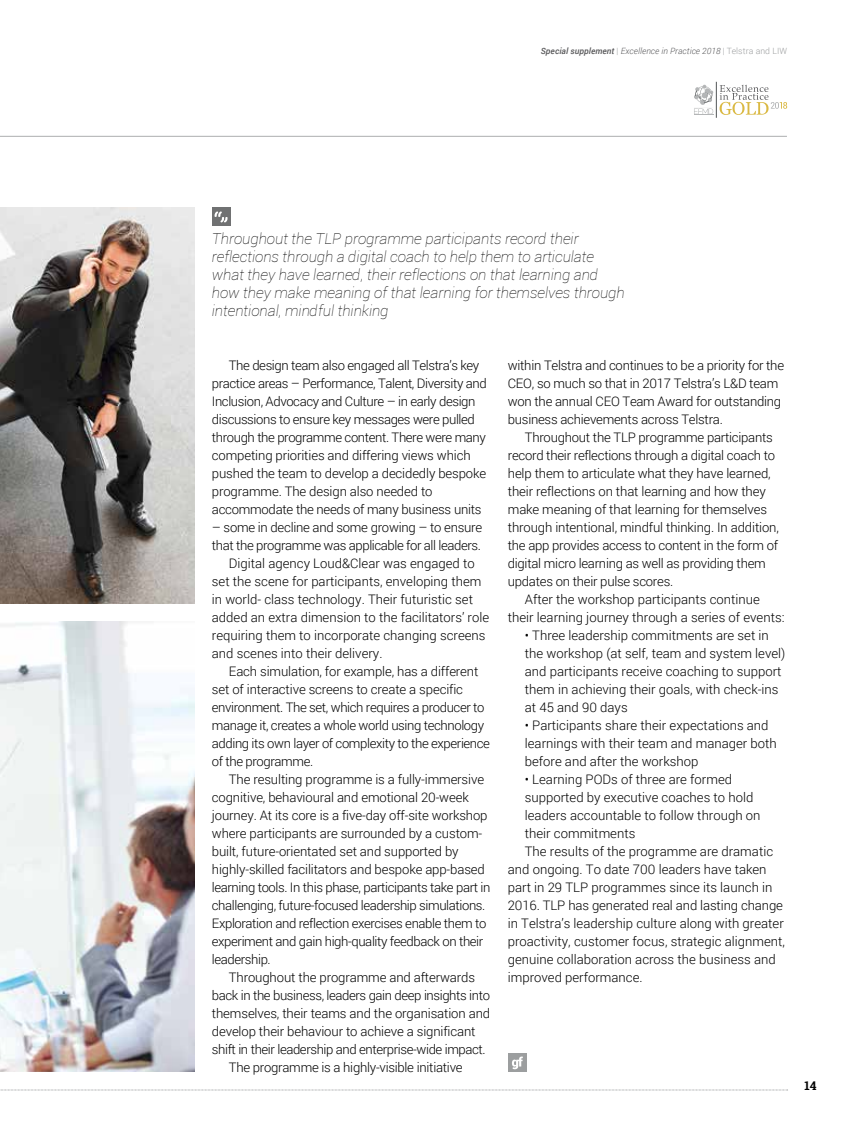
<style>
.page{position:relative;width:851px;height:1127px;background:#fff}
.page>*{position:absolute;margin:0;border:0;box-sizing:border-box;transform-origin:0 0}
.t1{font:italic 100 15px/18px "Roboto";color:#000}
.t2{font:300 13.2px/18px "Roboto";letter-spacing:-.01em;color:#000}
.t3{font:300 13.2px/18px "Roboto";letter-spacing:-.03em;color:#000}
.t4{font:700 12px "Roboto Slab";color:#000}
.t5{font:italic 300 8.7px "Roboto";letter-spacing:.01em;color:#58585a}
.s1{font-weight:500}
.s2{font-style:normal;color:#9c9e9f}
</style>
<div class="page">
<svg style="left:0;top:1089px;width:787px;height:1px"></svg>
<img style="left:0;top:208px;width:195px;height:396px">
<img style="left:0;top:622px;width:194px;height:450px">
<hr style="left:0;top:136px;width:786px;height:1px;background:#b1b3b4">
<div style="left:508px;top:1054px;width:18px;height:18px;background:#9c9e9f"></div>
<svg style="left:512px;top:1056px;width:11px;height:13px"></svg>
<div style="left:212px;top:208px;width:18px;height:18px;background:#707172"></div>
<svg style="left:214px;top:211px;width:13px;height:11px"></svg>
<svg style="left:694px;top:85px;width:19px;height:29px"></svg>
<hr style="left:715px;top:82px;width:1px;height:36px;background:#525556">
<svg style="left:719px;top:85px;width:68px;height:30px"></svg>
<p class="t5" style="left:541px;top:45px;width:248px"><span class="s1">Special supplement</span> <span class="s2">|</span> Excellence in Practice 2018 <span class="s2">| Telstra and LIW</span></p>
<p class="t1" style="left:212px;top:229px;width:414px">Throughout the TLP programme participants record their reflections through a digital coach to help them to articulate what they have learned, their reflections on that learning and how they make meaning of that learning for themselves through intentional, mindful thinking</p>
<p class="t3" style="left:212px;top:356px;width:276px;text-indent:17px">The design team also engaged all Telstra’s key practice areas – Performance, Talent, Diversity and Inclusion, Advocacy and Culture – in early design discussions to ensure key messages were pulled through the programme content. There were many competing priorities and differing views which pushed the team to develop a decidedly bespoke programme. The design also needed to accommodate the needs of many business units</p>
<p class="t2" style="left:212px;top:518px;width:272px">– some in decline and some growing – to ensure</p>
<p class="t3" style="left:212px;top:536px;width:270px">that the programme was applicable for all leaders.</p>
<p class="t2" style="left:229px;top:554px;width:247px">Digital agency Loud&amp;Clear was engaged to</p>
<p class="t2" style="left:212px;top:572px;width:271px">set the scene for participants, enveloping them</p>
<p class="t2" style="left:212px;top:590px;width:263px">in world- class technology. Their futuristic set</p>
<p class="t2" style="left:212px;top:608px;width:279px">added an extra dimension to the facilitators’ role</p>
<p class="t2" style="left:212px;top:626px;width:275px">requiring them to incorporate changing screens</p>
<p class="t2" style="left:212px;top:644px;width:172px">and scenes into their delivery.</p>
<p class="t2" style="left:229px;top:662px;width:251px">Each simulation, for example, has a different</p>
<p class="t2" style="left:212px;top:680px;width:252px">set of interactive screens to create a specific</p>
<p class="t3" style="left:212px;top:698px;width:274px">environment. The set, which requires a producer to</p>
<p class="t3" style="left:212px;top:716px;width:274px">manage it, creates a whole world using technology</p>
<p class="t3" style="left:212px;top:734px;width:279px">adding its own layer of complexity to the experience</p>
<p class="t3" style="left:212px;top:752px;width:103px">of the programme.</p>
<p class="t2" style="left:229px;top:770px;width:257px">The resulting programme is a fully-immersive</p>
<p class="t2" style="left:212px;top:788px;width:258px">cognitive, behavioural and emotional 20-week</p>
<p class="t2" style="left:212px;top:806px;width:277px">journey. At its core is a five-day off-site workshop</p>
<p class="t2" style="left:212px;top:824px;width:272px">where participants are surrounded by a custom-</p>
<p class="t2" style="left:212px;top:841px;width:248px">built, future-orientated set and supported by</p>
<p class="t2" style="left:212px;top:859px;width:274px">highly-skilled facilitators and bespoke app-based</p>
<p class="t3" style="left:212px;top:877px;width:280px">learning tools. In this phase, participants take part in</p>
<p class="t3" style="left:212px;top:895px;width:275px">challenging, future-focused leadership simulations.</p>
<p class="t3" style="left:212px;top:913px;width:276px">Exploration and reflection exercises enable them to</p>
<p class="t3" style="left:212px;top:931px;width:273px">experiment and gain high-quality feedback on their</p>
<p class="t3" style="left:212px;top:949px;width:60px">leadership.</p>
<p class="t2" style="left:229px;top:967px;width:247px">Throughout the programme and afterwards</p>
<p class="t3" style="left:212px;top:985px;width:279px">back in the business, leaders gain deep insights into</p>
<p class="t2" style="left:212px;top:1003px;width:280px">themselves, their teams and the organisation and</p>
<p class="t2" style="left:212px;top:1021px;width:265px">develop their behaviour to achieve a significant</p>
<p class="t3" style="left:212px;top:1039px;width:275px">shift in their leadership and enterprise-wide impact.</p>
<p class="t2" style="left:229px;top:1057px;width:235px">The programme is a highly-visible initiative</p>
<p class="t2" style="left:507px;top:356px;width:278px">within Telstra and continues to be a priority for the CEO, so much so that in 2017 Telstra’s L&amp;D team won the annual CEO Team Award for outstanding business achievements across Telstra.</p>
<p class="t2" style="left:507px;top:428px;width:272px;text-indent:17px">Throughout the TLP programme participants record their reflections through a digital coach to help them to articulate what they have learned, their reflections on that learning and how they make meaning of that learning for themselves through intentional, mindful thinking. In addition, the app provides access to content in the form of digital micro learning as well as providing them updates on their pulse scores.</p>
<p class="t2" style="left:507px;top:590px;width:278px;text-align:center">After the workshop participants continue<br>their learning journey through a series of events:</p>
<p class="t2" style="left:524px;top:626px;width:262px">• Three leadership commitments are set in the workshop (at self, team and system level) and participants receive coaching to support them in achieving their goals, with check-ins at 45 and 90 days</p>
<p class="t2" style="left:524px;top:716px;width:253px">• Participants share their expectations and learnings with their team and manager both before and after the workshop</p>
<p class="t2" style="left:524px;top:770px;width:209px">• Learning PODs of three are formed</p>
<p class="t2" style="left:524px;top:788px;width:230px">supported by executive coaches to hold</p>
<p class="t2" style="left:524px;top:806px;width:237px">leaders accountable to follow through on</p>
<p class="t2" style="left:524px;top:824px;width:112px">their commitments</p>
<p class="t2" style="left:524px;top:841px;width:250px">The results of the programme are dramatic</p>
<p class="t2" style="left:507px;top:859px;width:260px">and ongoing. To date 700 leaders have taken</p>
<p class="t2" style="left:507px;top:877px;width:266px">part in 29 TLP programmes since its launch in</p>
<p class="t2" style="left:507px;top:895px;width:276px">2016. TLP has generated real and lasting change</p>
<p class="t2" style="left:507px;top:913px;width:277px">in Telstra’s leadership culture along with greater</p>
<p class="t2" style="left:507px;top:931px;width:278px">proactivity, customer focus, strategic alignment,</p>
<p class="t2" style="left:507px;top:949px;width:269px">genuine collaboration across the business and</p>
<p class="t2" style="left:507px;top:967px;width:136px">improved performance.</p>
<p class="t4" style="left:804px;top:1077px;width:14px">14</p>
</div>
